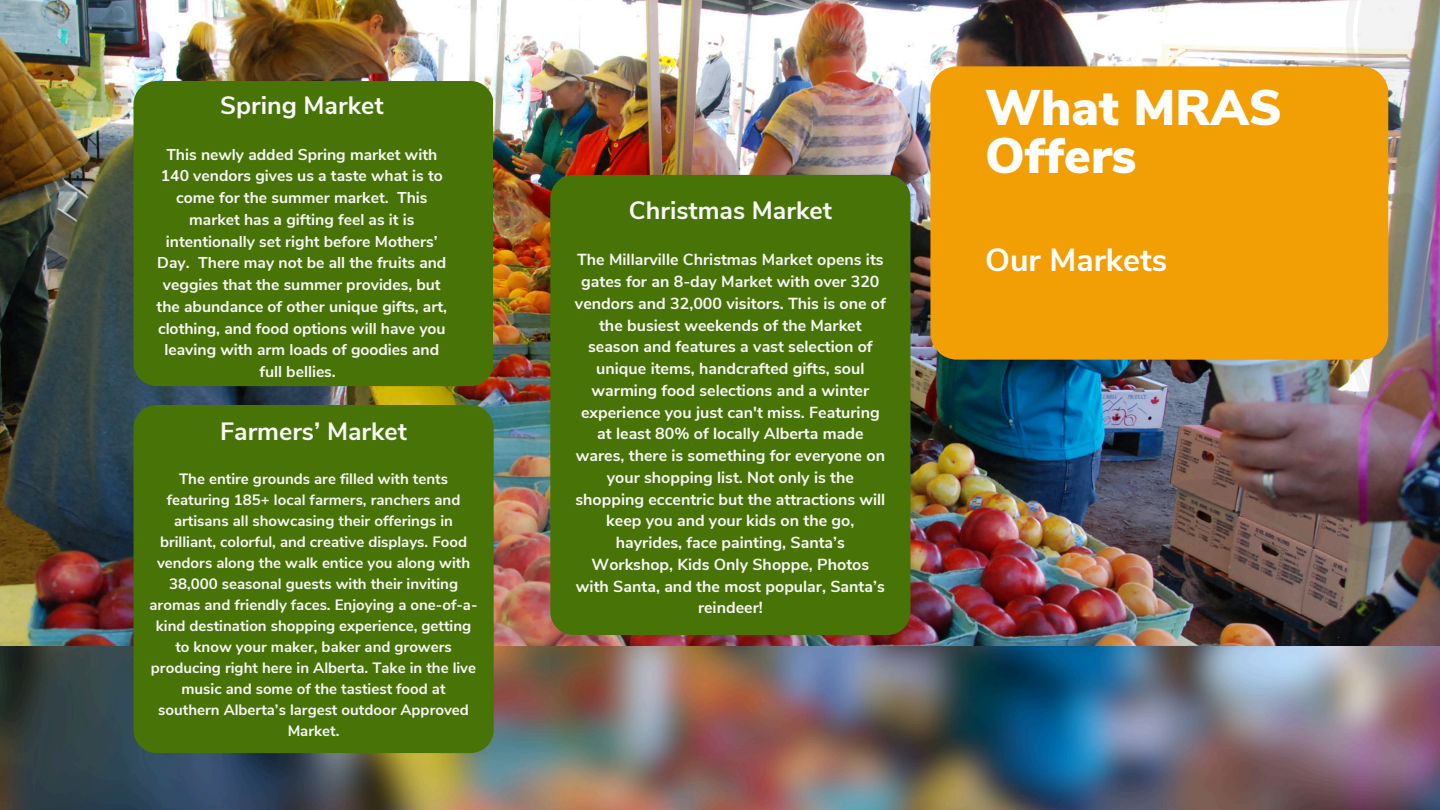
<style>
.page{position:relative;width:1440px;height:810px;background:#fff}
.page>*{position:absolute;margin:0;border:0;box-sizing:border-box;transform-origin:0 0}
.t1{font:900 49.9px/47.3px "Nunito Sans";color:#fff}
.t2{font:700 32px "Nunito Sans";color:#fff}
.t3{font:700 25px "Nunito Sans";color:#f8f8f8}
.t4{font:700 16px/21.8px "Nunito Sans";color:#f8f8f8;text-align:center}
.t5{font:700 15.7px/21.8px "Nunito Sans";color:#f8f8f8;text-align:center}
.t6{font:700 15px/21px "Nunito Sans";color:#f8f8f8;text-align:center}
</style>
<div class="page">
<img style="left:0;top:0;width:1440px;height:646px">
<img style="left:1346px;top:0;width:94px;height:167px">
<img style="left:1346px;top:192px;width:94px;height:270px">
<img style="left:1130px;top:360px;width:210px;height:99px">
<img style="left:1124px;top:479px;width:316px;height:83px">
<div style="left:134px;top:81px;width:359px;height:305px;background:#487307;border-radius:23px"></div>
<img style="left:0;top:646px;width:1440px;height:164px">
<div style="left:134px;top:405px;width:360px;height:348px;background:#487307;border-radius:23px"></div>
<div style="left:550px;top:175px;width:360px;height:460px;background:#487307;border-radius:23px"></div>
<div style="left:930px;top:66px;width:458px;height:294px;background:#f29f05;border-radius:27px"></div>
<h1 class="t3" style="left:220px;top:89px;width:165px">Spring Market</h1>
<h2 class="t5" style="left:157px;top:144px;width:292px">This newly added Spring market with 140 vendors gives us a taste what is to come for the summer market. This market has a gifting feel as it is intentionally set right before Mothers’ Day. There may not be all the fruits and veggies that the summer provides, but the abundance of other unique gifts, art, clothing, and food options will have you leaving with arm loads of goodies and full bellies.</h2>
<h3 class="t3" style="left:220px;top:415px;width:188px">Farmers’ Market</h3>
<p class="t6" style="left:150px;top:469px;width:330px">The entire grounds are filled with tents featuring 185+ local farmers, ranchers and artisans all showcasing their offerings in brilliant, colorful, and creative displays. Food vendors along the walk entice you along with 38,000 seasonal guests with their inviting aromas and friendly faces. Enjoying a one-of-a&shy;kind destination shopping experience, getting to know your maker, baker and growers producing right here in Alberta. Take in the live music and some of the tastiest food at southern Alberta’s largest outdoor Approved Market.</p>
<h3 class="t3" style="left:629px;top:194px;width:205px">Christmas Market</h3>
<p class="t4" style="left:575px;top:249px;width:312px">The Millarville Christmas Market opens its gates for an 8-day Market with over 320 vendors and 32,000 visitors. This is one of the busiest weekends of the Market season and features a vast selection of unique items, handcrafted gifts, soul warming food selections and a winter experience you just can't miss. Featuring at least 80% of locally Alberta made wares, there is something for everyone on your shopping list. Not only is the shopping eccentric but the attractions will keep you and your kids on the go, hayrides, face painting, Santa’s Workshop, Kids Only Shoppe, Photos with Santa, and the most popular, Santa’s reindeer!</p>
<h3 class="t1" style="left:985px;top:85px;width:298px">What MRAS<br>Offers</h3>
<p class="t2" style="left:985px;top:239px;width:184px">Our Markets</p>
</div>
